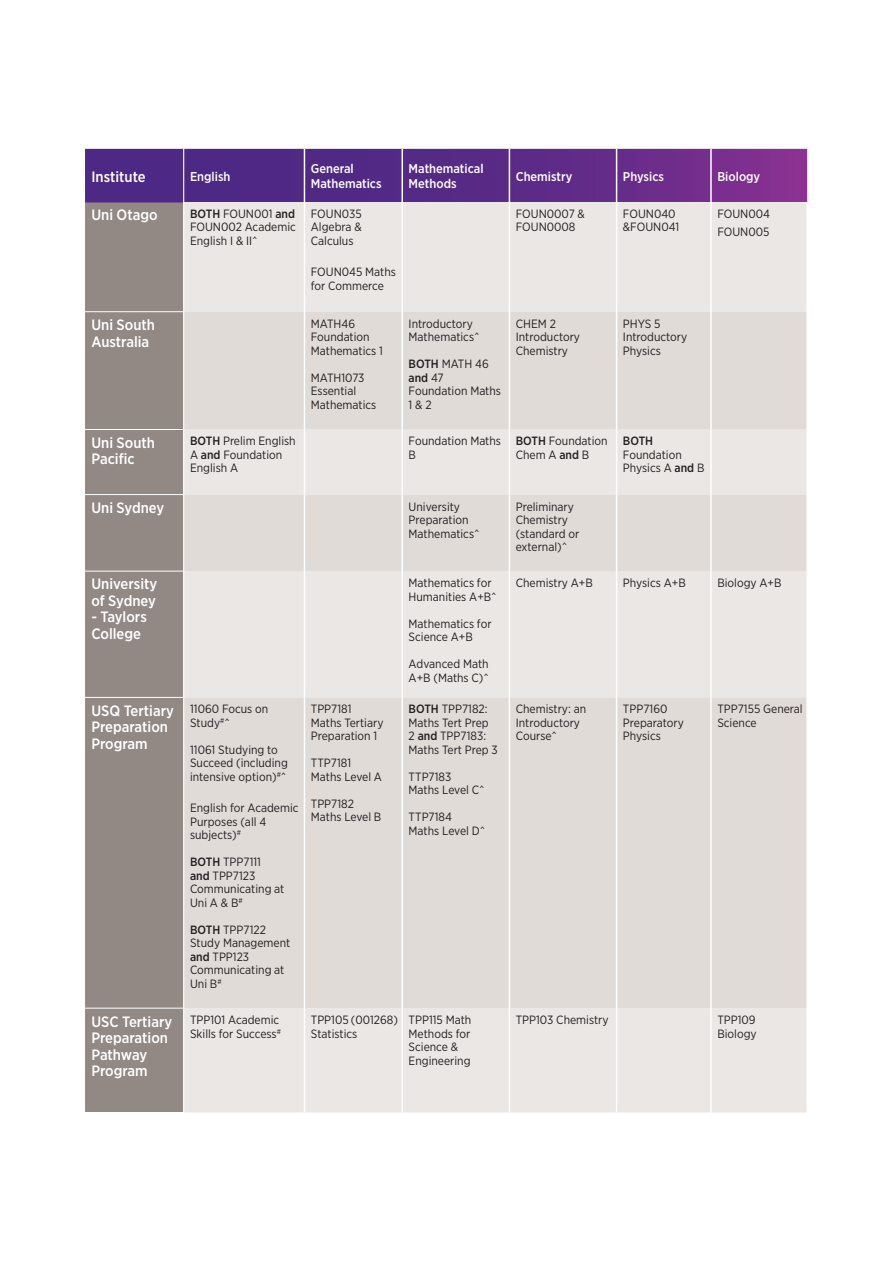
<style>
.page{position:relative;width:893px;height:1263px;background:#fff}
.page>*{position:absolute;margin:0;border:0;box-sizing:border-box;transform-origin:0 0}
.TABLE_HEAD{font:500 15px/16.5px "Gotham Narrow";color:#fff}
.TABLE_HEAD-2{font:500 12.75px/15px "Gotham Narrow";color:#fff}
.table_body{font:12px/13.5px "Gotham Narrow";color:#231f20}
.s1{font-weight:500}
</style>
<div class="page">
<svg style="left:85px;top:149px;width:722px;height:53px;background:#5d2b87"></svg>
<div style="left:85px;top:203px;width:98px;height:909px;background:#928884"></div>
<div style="left:184px;top:202px;width:622px;height:910px;background:#eae7e4"></div>
<svg style="left:184px;top:312px;width:622px;height:696px;background:#e2deda"></svg>
<hr style="left:85px;top:311px;width:98px;height:1px;background:#fff">
<hr style="left:85px;top:429px;width:98px;height:1px;background:#fff">
<hr style="left:85px;top:494px;width:98px;height:1px;background:#fff">
<hr style="left:85px;top:571px;width:98px;height:1px;background:#fff">
<hr style="left:85px;top:697px;width:98px;height:1px;background:#fff">
<hr style="left:85px;top:1008px;width:98px;height:1px;background:#fff">
<hr style="left:304px;top:202px;width:1px;height:110px;background:#fff">
<hr style="left:401px;top:202px;width:2px;height:110px;background:#fff">
<hr style="left:509px;top:202px;width:1px;height:110px;background:#fff">
<hr style="left:616px;top:202px;width:1px;height:110px;background:#fff">
<hr style="left:710px;top:202px;width:2px;height:110px;background:#fff">
<hr style="left:304px;top:312px;width:1px;height:117px;background:#fff">
<hr style="left:401px;top:312px;width:2px;height:117px;background:#fff">
<hr style="left:509px;top:312px;width:1px;height:117px;background:#fff">
<hr style="left:616px;top:312px;width:1px;height:117px;background:#fff">
<hr style="left:710px;top:312px;width:2px;height:117px;background:#fff">
<hr style="left:304px;top:429px;width:1px;height:66px;background:#fff">
<hr style="left:401px;top:429px;width:2px;height:66px;background:#fff">
<hr style="left:509px;top:429px;width:1px;height:66px;background:#fff">
<hr style="left:616px;top:429px;width:1px;height:66px;background:#fff">
<hr style="left:710px;top:429px;width:2px;height:66px;background:#fff">
<hr style="left:304px;top:495px;width:1px;height:76px;background:#fff">
<hr style="left:401px;top:495px;width:2px;height:76px;background:#fff">
<hr style="left:509px;top:495px;width:1px;height:76px;background:#fff">
<hr style="left:616px;top:495px;width:1px;height:76px;background:#fff">
<hr style="left:710px;top:495px;width:2px;height:76px;background:#fff">
<hr style="left:304px;top:571px;width:1px;height:126px;background:#fff">
<hr style="left:401px;top:571px;width:2px;height:126px;background:#fff">
<hr style="left:509px;top:571px;width:1px;height:126px;background:#fff">
<hr style="left:616px;top:571px;width:1px;height:126px;background:#fff">
<hr style="left:710px;top:571px;width:2px;height:126px;background:#fff">
<hr style="left:304px;top:697px;width:1px;height:311px;background:#fff">
<hr style="left:401px;top:697px;width:2px;height:311px;background:#fff">
<hr style="left:509px;top:697px;width:1px;height:311px;background:#fff">
<hr style="left:616px;top:697px;width:1px;height:311px;background:#fff">
<hr style="left:710px;top:697px;width:2px;height:311px;background:#fff">
<hr style="left:304px;top:1008px;width:1px;height:104px;background:#fff">
<hr style="left:401px;top:1008px;width:2px;height:104px;background:#fff">
<hr style="left:509px;top:1008px;width:1px;height:104px;background:#fff">
<hr style="left:616px;top:1008px;width:1px;height:104px;background:#fff">
<hr style="left:710px;top:1008px;width:2px;height:104px;background:#fff">
<hr style="left:401px;top:149px;width:2px;height:53px;background:#fff">
<hr style="left:509px;top:149px;width:1px;height:53px;background:#fff">
<hr style="left:616px;top:149px;width:1px;height:53px;background:#fff">
<hr style="left:710px;top:149px;width:2px;height:53px;background:#fff">
<hr style="left:183px;top:149px;width:1px;height:53px;background:#fff">
<hr style="left:304px;top:149px;width:1px;height:53px;background:#fff">
<p class="TABLE_HEAD" style="left:91px;top:169px;width:56px">Institute</p>
<p class="TABLE_HEAD-2" style="left:190px;top:168px;width:42px">English</p>
<p class="TABLE_HEAD-2" style="left:311px;top:161px;width:72px">General<br>Mathematics</p>
<p class="TABLE_HEAD-2" style="left:409px;top:161px;width:76px">Mathematical<br>Methods</p>
<p class="TABLE_HEAD-2" style="left:516px;top:168px;width:58px">Chemistry</p>
<p class="TABLE_HEAD-2" style="left:623px;top:168px;width:43px">Physics</p>
<p class="TABLE_HEAD-2" style="left:717px;top:168px;width:44px">Biology</p>
<p class="TABLE_HEAD" style="left:91px;top:207px;width:68px">Uni Otago</p>
<p class="table_body" style="left:190px;top:207px;width:107px;text-align:justify"><span class="s1">BOTH</span> FOUN001 <span class="s1">and </span>FOUN002 Academic English I &amp; II^</p>
<p class="table_body" style="left:311px;top:207px;width:52px;text-align:justify">FOUN035<br>Algebra &amp; Calculus</p>
<p class="table_body" style="left:311px;top:265px;width:87px">FOUN045 Maths for Commerce</p>
<p class="table_body" style="left:516px;top:207px;width:71px">FOUN0007 &amp;<br>FOUN0008</p>
<p class="table_body" style="left:623px;top:207px;width:58px">FOUN040 &amp;FOUN041</p>
<p class="table_body" style="left:717px;top:207px;width:54px">FOUN004</p>
<p class="table_body" style="left:717px;top:224px;width:54px">FOUN005</p>
<p class="TABLE_HEAD" style="left:91px;top:316px;width:65px">Uni South<br>Australia</p>
<p class="table_body" style="left:311px;top:316px;width:74px">MATH46<br>Foundation<br>Mathematics 1</p>
<p class="table_body" style="left:311px;top:370px;width:67px">MATH1073<br>Essential<br>Mathematics</p>
<p class="table_body" style="left:409px;top:316px;width:72px">Introductory<br>Mathematics^</p>
<p class="table_body" style="left:409px;top:357px;width:94px"><span class="s1">BOTH</span> MATH 46 <span class="s1">and</span> 47<br>Foundation Maths<br>1 &amp; 2</p>
<p class="table_body" style="left:516px;top:316px;width:66px">CHEM 2<br>Introductory<br>Chemistry</p>
<p class="table_body" style="left:623px;top:316px;width:66px">PHYS 5<br>Introductory<br>Physics</p>
<p class="TABLE_HEAD" style="left:91px;top:434px;width:65px">Uni South<br>Pacific</p>
<p class="table_body" style="left:190px;top:434px;width:107px"><span class="s1">BOTH</span> Prelim English<br>A <span class="s1">and</span> Foundation<br>English A</p>
<p class="table_body" style="left:409px;top:434px;width:94px">Foundation Maths<br>B</p>
<p class="table_body" style="left:516px;top:434px;width:93px"><span class="s1">BOTH</span> Foundation<br>Chem A <span class="s1">and</span> B</p>
<p class="table_body" style="left:623px;top:434px;width:83px"><span class="s1">BOTH<br></span>Foundation<br>Physics A <span class="s1">and</span> B</p>
<p class="TABLE_HEAD" style="left:91px;top:499px;width:74px">Uni Sydney</p>
<p class="table_body" style="left:409px;top:499px;width:72px">University<br>Preparation<br>Mathematics^</p>
<p class="table_body" style="left:516px;top:499px;width:65px">Preliminary<br>Chemistry (standard or external)^</p>
<p class="TABLE_HEAD" style="left:91px;top:576px;width:67px">University of Sydney</p>
<p class="TABLE_HEAD" style="left:91px;top:609px;width:57px">- Taylors<br>College</p>
<p class="table_body" style="left:409px;top:576px;width:90px">Mathematics for<br>Humanities A+B^</p>
<p class="table_body" style="left:409px;top:616px;width:84px">Mathematics for<br>Science A+B</p>
<p class="table_body" style="left:409px;top:657px;width:82px">Advanced Math<br>A+B (Maths C)^</p>
<p class="table_body" style="left:516px;top:576px;width:79px">Chemistry A+B</p>
<p class="table_body" style="left:623px;top:576px;width:64px">Physics A+B</p>
<p class="table_body" style="left:717px;top:576px;width:66px">Biology A+B</p>
<p class="TABLE_HEAD" style="left:91px;top:702px;width:84px">USQ Tertiary<br>Preparation<br>Program</p>
<p class="table_body" style="left:190px;top:702px;width:80px">11060 Focus on<br>Study<sup>#</sup>^</p>
<p class="table_body" style="left:190px;top:743px;width:99px">11061 Studying to<br>Succeed (including intensive option)<sup>#</sup>^</p>
<p class="table_body" style="left:190px;top:801px;width:110px">English for Academic<br>Purposes (all 4 subjects)<sup>#</sup></p>
<p class="table_body" style="left:190px;top:855px;width:96px"><span class="s1">BOTH</span> TPP7111<br><span class="s1">and</span> TPP7123<br>Communicating at<br>Uni A &amp; B<sup>#</sup></p>
<p class="table_body" style="left:190px;top:922px;width:102px"><span class="s1">BOTH</span> TPP7122<br>Study Management <span class="s1">and</span> TPP123<br>Communicating at<br>Uni B<sup>#</sup></p>
<p class="table_body" style="left:311px;top:702px;width:74px">TPP7181<br>Maths Tertiary<br>Preparation 1</p>
<p class="table_body" style="left:311px;top:756px;width:73px">TTP7181<br>Maths Level A</p>
<p class="table_body" style="left:311px;top:797px;width:72px">TPP7182<br>Maths Level B</p>
<p class="table_body" style="left:409px;top:702px;width:91px"><span class="s1">BOTH</span> TPP7182:<br>Maths Tert Prep<br>2 <span class="s1">and</span> TPP7183:<br>Maths Tert Prep 3</p>
<p class="table_body" style="left:409px;top:770px;width:77px">TTP7183<br>Maths Level C^</p>
<p class="table_body" style="left:409px;top:810px;width:78px">TTP7184<br>Maths Level D^</p>
<p class="table_body" style="left:516px;top:702px;width:72px">Chemistry: an<br>Introductory<br>Course^</p>
<p class="table_body" style="left:623px;top:702px;width:62px">TPP7160<br>Preparatory<br>Physics</p>
<p class="table_body" style="left:717px;top:702px;width:87px">TPP7155 General<br>Science</p>
<p class="TABLE_HEAD" style="left:91px;top:1013px;width:82px">USC Tertiary<br>Preparation<br>Pathway<br>Program</p>
<p class="table_body" style="left:190px;top:1013px;width:92px">TPP101 Academic<br>Skills for Success<sup>#</sup></p>
<p class="table_body" style="left:311px;top:1013px;width:89px">TPP105 (001268)<br>Statistics</p>
<p class="table_body" style="left:409px;top:1013px;width:64px">TPP115 Math<br>Methods for<br>Science &amp;<br>Engineering</p>
<p class="table_body" style="left:516px;top:1013px;width:94px">TPP103 Chemistry</p>
<p class="table_body" style="left:717px;top:1013px;width:41px">TPP109<br>Biology</p>
</div>
